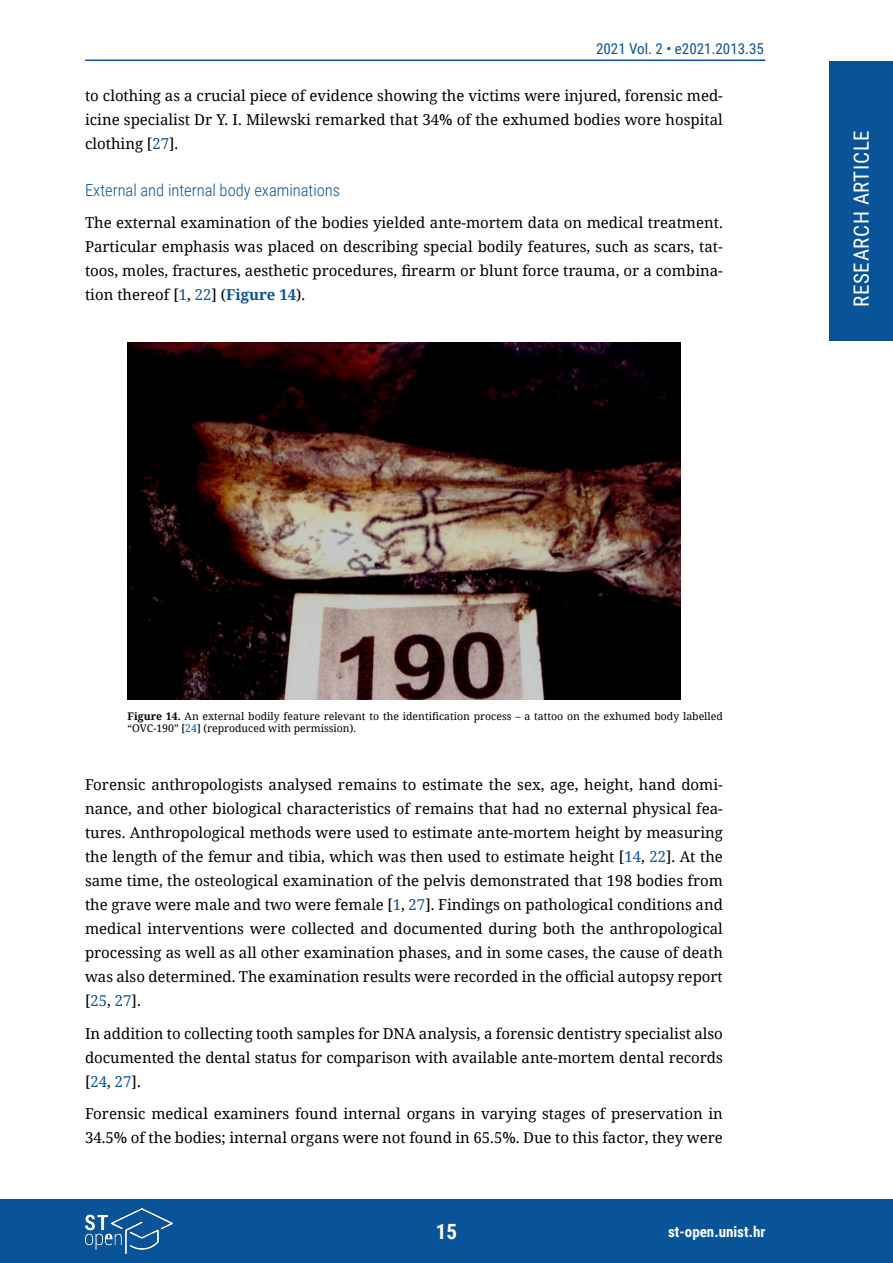
<style>
.page{position:relative;width:893px;height:1263px;background:#fff}
.page>*{position:absolute;margin:0;border:0;box-sizing:border-box;transform-origin:0 0}
.t1{font:21px "Roboto Condensed";letter-spacing:.035em;color:#fff}
.t2{font:700 21px "Roboto Condensed";color:#fff}
.t3{font:300 16.5px "Roboto Condensed";color:#095398}
.t4{font:15px/24px "Noto Serif";color:#000;text-align:justify}
.t5{font:15px "Roboto Condensed";color:#095398}
.t6{font:700 15px "Roboto Condensed";color:#fff}
.t7{font:10.5px/12px "Noto Serif";color:#000}
.s1{color:#095398}
.s2{font-weight:700;color:#095398}
.s3{font-weight:700}
</style>
<div class="page">
<div style="left:829px;top:61px;width:64px;height:279px;background:#095398"></div>
<div style="left:0;top:1199px;width:893px;height:64px;background:#095398"></div>
<hr style="left:85px;top:60px;width:680px;height:1px;background:#095398">
<img style="left:85px;top:1209px;width:87px;height:44px">
<img style="left:128px;top:343px;width:552px;height:357px">
<p class="t5" style="left:596px;top:38px;width:169px">2021 Vol. 2 • e2021.2013.35</p>
<p class="t4" style="left:85px;top:83px;width:639px">to clothing as a crucial piece of evidence showing the victims were injured, forensic med&shy;icine specialist Dr Y. I. Milewski remarked that 34% of the exhumed bodies wore hospital clothing [<span class="s1">27</span>].</p>
<p class="t3" style="left:85px;top:178px;width:257px">External and internal body examinations</p>
<p class="t4" style="left:85px;top:210px;width:639px">The external examination of the bodies yielded ante-mortem data on medical treatment.<br>Particular emphasis was placed on describing special bodily features, such as scars, tat&shy;toos, moles, fractures, aesthetic procedures, firearm or blunt force trauma, or a combina&shy;tion thereof [<span class="s1">1</span>, <span class="s1">22</span>] (<span class="s2">Figure 14</span>).</p>
<h1 class="t1" style="left:847px;top:307px;width:179px;rotate:-90deg">RESEARCH ARTICLE</h1>
<p class="t7" style="left:128px;top:709px;width:597px"><span class="s3">Figure 14.</span> An external bodily feature relevant to the identification process – a tattoo on the exhumed body labelled “OVC-190” [<span class="s1">24</span>] (reproduced with permission).</p>
<p class="t4" style="left:85px;top:772px;width:639px">Forensic anthropologists analysed remains to estimate the sex, age, height, hand domi&shy;nance, and other biological characteristics of remains that had no external physical fea&shy;tures. Anthropological methods were used to estimate ante-mortem height by measuring the length of the femur and tibia, which was then used to estimate height [<span class="s1">14</span>, <span class="s1">22</span>]. At the same time, the osteological examination of the pelvis demonstrated that 198 bodies from the grave were male and two were female [<span class="s1">1</span>, <span class="s1">27</span>]. Findings on pathological conditions and medical interventions were collected and documented during both the anthropological processing as well as all other examination phases, and in some cases, the cause of death was also determined. The examination results were recorded in the official autopsy report [<span class="s1">25</span>, <span class="s1">27</span>].</p>
<p class="t4" style="left:85px;top:1021px;width:639px">In addition to collecting tooth samples for DNA analysis, a forensic dentistry specialist also documented the dental status for comparison with available ante-mortem dental records [<span class="s1">24</span>, <span class="s1">27</span>].</p>
<p class="t4" style="left:85px;top:1101px;width:639px">Forensic medical examiners found internal organs in varying stages of preservation in<br>34.5% of the bodies; internal organs were not found in 65.5%. Due to this factor, they were</p>
<h1 class="t2" style="left:436px;top:1217px;width:23px">15</h1>
<p class="t6" style="left:668px;top:1221px;width:99px">st-open.unist.hr</p>
</div>
